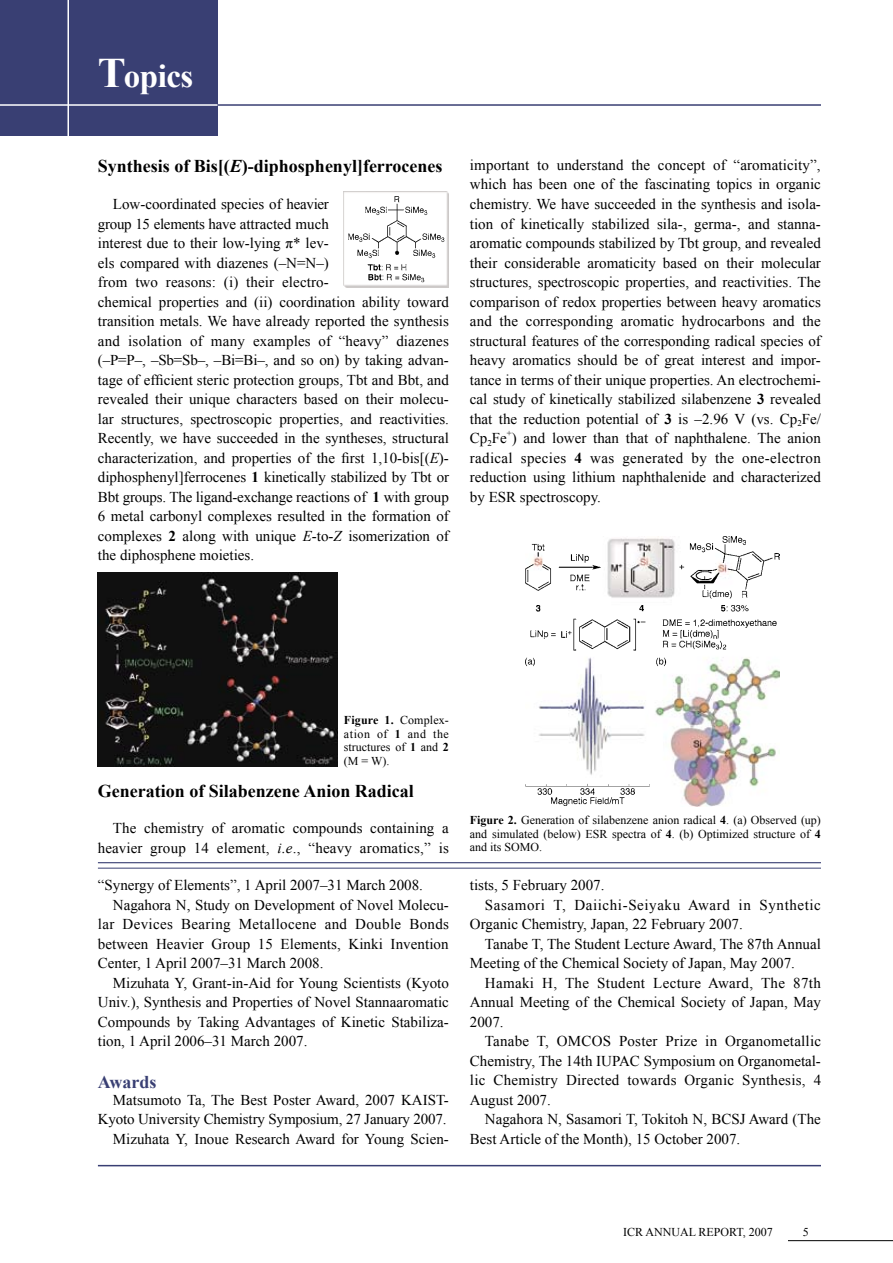
<style>
.page{position:relative;width:893px;height:1263px;background:#fff}
.page>*{position:absolute;margin:0;border:0;box-sizing:border-box;transform-origin:0 0}
.t1{font:700 33px "Times New Roman";letter-spacing:-.015em;color:#fff}
.t2{font:700 18px "Times New Roman";color:#000}
.t3{font:700 18px "Times New Roman";color:#393f73}
.t4{font:15px/19.5px "Times New Roman";color:#000}
.t5{font:15px "Times New Roman";letter-spacing:.025em;color:#000}
.t6{font:15px "Times New Roman";letter-spacing:.04em;color:#000}
.t7{font:15px "Times New Roman";letter-spacing:.02em;color:#000}
.t8{font:12px/13.5px "Times New Roman";color:#000;text-align:justify}
.t9{font:8.7px "Times New Roman";color:#000}
.s1{font-size:42px}
.s2{font-style:italic}
.s3{font-weight:700}
</style>
<div class="page">
<div style="left:0;top:0;width:218px;height:136px;background:#393f73"></div>
<hr style="left:98px;top:1165px;width:723px;height:1px;background:#393f73">
<hr style="left:218px;top:104px;width:603px;height:2px;background:#393f73">
<hr style="left:0;top:104px;width:218px;height:2px;background:#fff">
<hr style="left:68px;top:0;width:1px;height:136px;background:#fff">
<hr style="left:788px;top:1240px;width:105px;height:1px;background:#000">
<hr style="left:98px;top:862px;width:723px;height:1px;background:#393f73">
<hr style="left:98px;top:868px;width:723px;height:1px;background:#393f73">
<img style="left:344px;top:192px;width:105px;height:95px">
<img style="left:98px;top:572px;width:239px;height:194px">
<img style="left:526px;top:537px;width:253px;height:270px">
<h1 class="t1" style="left:98px;top:54px;width:97px"><span class="s1">T</span>opics</h1>
<p class="t2" style="left:98px;top:154px;width:346px">Synthesis of Bis[(<span class="s2">E</span>)-diphosphenyl]ferrocenes</p>
<p class="t4" style="left:98px;top:194px;width:353px;text-indent:15px">Low-coordinated species of heavier<br>group 15 elements have attracted much<br>interest due to their low-lying π* lev-<br>els compared with diazenes (–N=N–)<br>from two reasons: (i) their electro-<br>chemical properties and (ii) coordination ability toward transition metals. We have already reported the synthesis and isolation of many examples of “heavy” diazenes (–P=P–, –Sb=Sb–, –Bi=Bi–, and so on) by taking advan&shy;tage of efficient steric protection groups, Tbt and Bbt, and revealed their unique characters based on their molecu&shy;lar structures, spectroscopic properties, and reactivities.<br>Recently, we have succeeded in the syntheses, structural characterization, and properties of the first 1,10-bis[(<span class="s2">E</span>)- diphosphenyl]ferrocenes <span class="s3">1</span> kinetically stabilized by Tbt or Bbt groups. The ligand-exchange reactions of <span class="s3">1</span> with group 6 metal carbonyl complexes resulted in the formation of complexes <span class="s3">2</span> along with unique <span class="s2">E</span>-to-<span class="s2">Z</span> isomerization of the diphosphene moieties.</p>
<p class="t4" style="left:470px;top:155px;width:353px">important to understand the concept of “aromaticity”, which has been one of the fascinating topics in organic chemistry. We have succeeded in the synthesis and isola&shy;tion of kinetically stabilized sila-, germa-, and stanna-- aromatic compounds stabilized by Tbt group, and revealed their considerable aromaticity based on their molecular structures, spectroscopic properties, and reactivities. The comparison of redox properties between heavy aromatics and the corresponding aromatic hydrocarbons and the structural features of the corresponding radical species of heavy aromatics should be of great interest and impor&shy;tance in terms of their unique properties. An electrochemi&shy;cal study of kinetically stabilized silabenzene <span class="s3">3</span> revealed that the reduction potential of <span class="s3">3</span> is –2.96 V (vs. Cp<sub>2</sub>Fe/- Cp<sub>2</sub>Fe ) and lower than that of naphthalene. The anion</p>
<p class="t9" style="left:507px;top:427px;width:6px">+</p>
<p class="t4" style="left:470px;top:447px;width:353px;text-align:justify">radical species <span class="s3">4</span> was generated by the one-electron reduction using lithium naphthalenide and characterized by ESR spectroscopy.</p>
<p class="t8" style="left:344px;top:713px;width:106px"><span class="s3">Figure 1.</span> Complex&shy;ation of <span class="s3">1</span> and the structures of <span class="s3">1</span> and <span class="s3">2 </span>(M = W).</p>
<p class="t2" style="left:98px;top:778px;width:318px">Generation of Silabenzene Anion Radical</p>
<p class="t4" style="left:98px;top:818px;width:352px;text-align:right">The chemistry of aromatic compounds containing a heavier group 14 element, <span class="s2">i.e</span>., “heavy aromatics,” is</p>
<p class="t4" style="left:98px;top:875px;width:327px">“Synergy of Elements”, 1 April 2007–31 March 2008.</p>
<p class="t4" style="left:113px;top:894px;width:337px">Nagahora N, Study on Development of Novel Molecu-</p>
<p class="t5" style="left:98px;top:914px;width:353px">lar Devices Bearing Metallocene and Double Bonds</p>
<p class="t4" style="left:98px;top:933px;width:352px">between Heavier Group 15 Elements, Kinki Invention</p>
<p class="t4" style="left:98px;top:953px;width:227px">Center, 1 April 2007–31 March 2008.</p>
<p class="t4" style="left:113px;top:972px;width:337px">Mizuhata Y, Grant-in-Aid for Young Scientists (Kyoto</p>
<p class="t4" style="left:98px;top:992px;width:352px">Univ.), Synthesis and Properties of Novel Stannaaromatic</p>
<p class="t4" style="left:98px;top:1011px;width:352px">Compounds by Taking Advantages of Kinetic Stabiliza-</p>
<p class="t4" style="left:98px;top:1031px;width:211px">tion, 1 April 2006–31 March 2007.</p>
<p class="t3" style="left:98px;top:1069px;width:60px">Awards</p>
<p class="t4" style="left:98px;top:1089px;width:352px;text-align:right">Matsumoto Ta, The Best Poster Award, 2007 KAIST-<br>Kyoto University Chemistry Symposium, 27 January 2007.<br>Mizuhata Y, Inoue Research Award for Young Scien-</p>
<p class="t8" style="left:470px;top:813px;width:353px"><span class="s3">Figure 2.</span> Generation of silabenzene anion radical <span class="s3">4</span>. (a) Observed (up) and simulated (below) ESR spectra of <span class="s3">4</span>. (b) Optimized structure of <span class="s3">4 </span>and its SOMO.</p>
<p class="t4" style="left:470px;top:875px;width:136px">tists, 5 February 2007.</p>
<p class="t6" style="left:485px;top:894px;width:338px">Sasamori T, Daiichi-Seiyaku Award in Synthetic</p>
<p class="t4" style="left:470px;top:914px;width:274px">Organic Chemistry, Japan, 22 February 2007.</p>
<p class="t4" style="left:485px;top:933px;width:337px">Tanabe T, The Student Lecture Award, The 87th Annual</p>
<p class="t4" style="left:470px;top:953px;width:326px">Meeting of the Chemical Society of Japan, May 2007.</p>
<p class="t7" style="left:485px;top:972px;width:337px">Hamaki H, The Student Lecture Award, The 87th</p>
<p class="t4" style="left:470px;top:992px;width:352px">Annual Meeting of the Chemical Society of Japan, May</p>
<p class="t4" style="left:470px;top:1011px;width:35px">2007.</p>
<p class="t4" style="left:485px;top:1031px;width:338px">Tanabe T, OMCOS Poster Prize in Organometallic</p>
<p class="t4" style="left:470px;top:1050px;width:352px">Chemistry, The 14th IUPAC Symposium on Organometal-</p>
<p class="t4" style="left:470px;top:1070px;width:353px">lic Chemistry Directed towards Organic Synthesis, 4</p>
<p class="t4" style="left:470px;top:1089px;width:82px">August 2007.</p>
<p class="t4" style="left:485px;top:1109px;width:337px">Nagahora N, Sasamori T, Tokitoh N, BCSJ Award (The</p>
<p class="t4" style="left:470px;top:1128px;width:272px">Best Article of the Month), 15 October 2007.</p>
<p class="t8" style="left:623px;top:1225px;width:151px">ICR ANNUAL REPORT, 2007</p>
</div>
